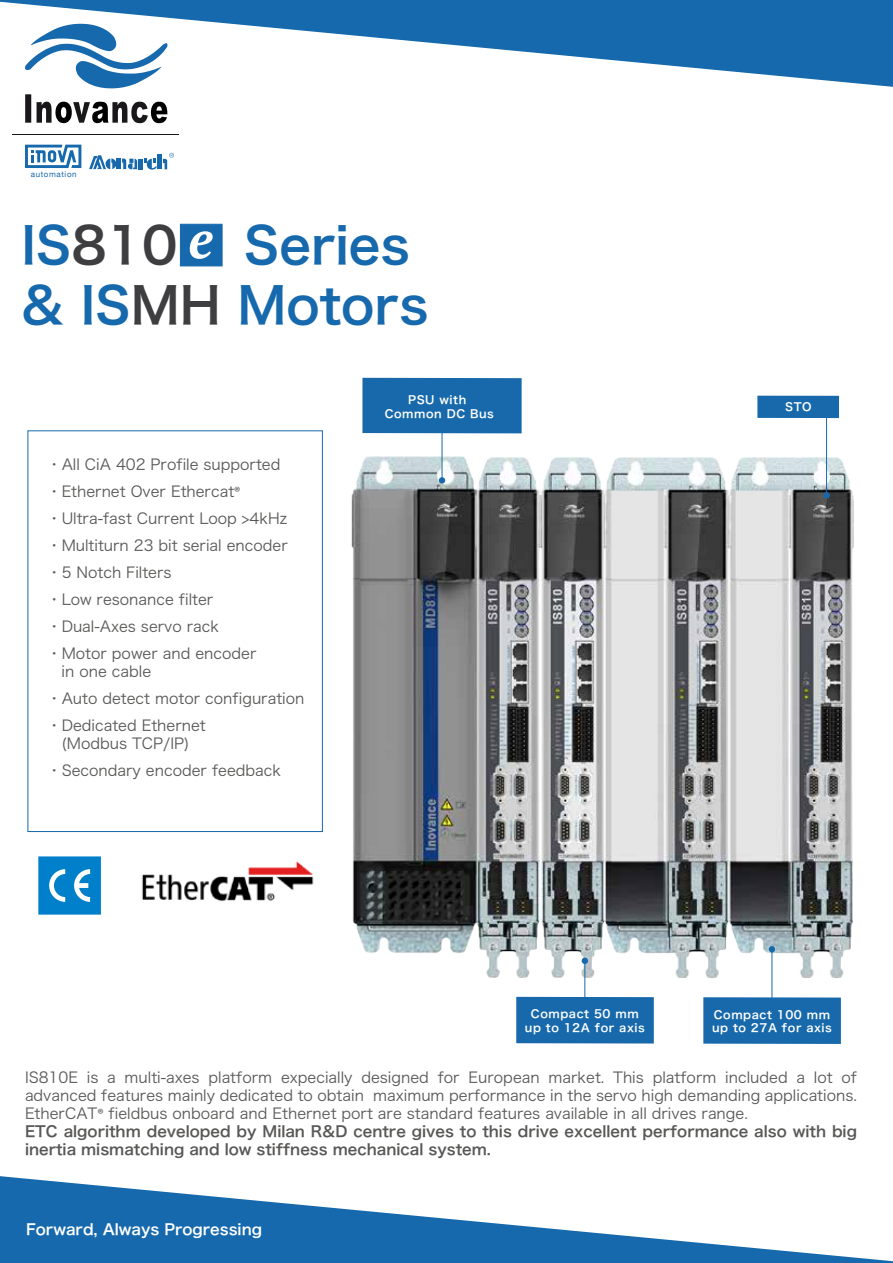
<style>
.page{position:relative;width:893px;height:1263px;background:#fff}
.page>*{position:absolute;margin:0;border:0;box-sizing:border-box;transform-origin:0 0}
.t1{font:49.65px/59.6px "Hiragino Sans GB W6";color:#1669ad}
.t2{font:49.65px "Hiragino Sans GB W6";color:#3e3d40}
.t3{font:15px/27px "Hiragino Sans GB W3";color:#595857}
.t4{font:15px/18px "Hiragino Sans GB W6";color:#595857}
.t5{font:15px "Hiragino Sans GB W6";color:#fff}
.t6{font:11.25px/13.5px "Hiragino Sans GB W6";letter-spacing:.05em;color:#fff;text-align:center}
.t7{font:7.95px "Helvetica Neue";letter-spacing:.075em;color:#1669ad}
.s1{color:#3e3d40}
.s2{color:#1669ad}
.s3{font-family:"Myriad Pro"}
</style>
<div class="page">
<svg style="left:25px;top:94px;width:6px;height:29px"></svg>
<svg style="left:37px;top:101px;width:130px;height:22px"></svg>
<hr style="left:13px;top:134px;width:166px;height:1px;background:#1a171b">
<svg style="left:25px;top:145px;width:56px;height:23px"></svg>
<hr style="left:158px;top:155px;width:4px;height:14px;background:#1669ac">
<svg style="left:89px;top:155px;width:27px;height:14px"></svg>
<hr style="left:117px;top:159px;width:4px;height:10px;background:#1669ac">
<div style="left:138px;top:159px;width:5px;height:10px;background:#1669ac"></div>
<svg style="left:144px;top:159px;width:12px;height:11px"></svg>
<svg style="left:122px;top:159px;width:15px;height:10px"></svg>
<svg style="left:163px;top:153px;width:11px;height:16px"></svg>
<div style="left:180px;top:224px;width:43px;height:42px;background:#1669ac;border:1px solid #1669ac"></div>
<svg style="left:190px;top:231px;width:23px;height:28px"></svg>
<svg style="left:0;top:0;width:893px;height:89px;fill:#1669ac"></svg>
<svg style="left:0;top:1176px;width:893px;height:87px;fill:#1669ac"></svg>
<img style="left:240px;top:439px;width:614px;height:552px">
<div style="left:28px;top:430px;width:295px;height:402px;border:1px solid #1669ac"></div>
<img style="left:141px;top:854px;width:182px;height:59px">
<svg style="left:38px;top:856px;width:63px;height:59px;background:#2492d1"></svg>
<div style="left:365px;top:380px;width:154px;height:51px;background:#1769ab"></div>
<div style="left:362px;top:378px;width:160px;height:55px;border:5px solid #1769ab"></div>
<div style="left:759px;top:397px;width:78px;height:20px;background:#1769ab"></div>
<div style="left:757px;top:396px;width:82px;height:22px;border:3px solid #1769ab"></div>
<hr style="left:442px;top:418px;width:1px;height:62px;background:#1769ab">
<div style="left:439px;top:477px;width:6px;height:7px;background:#1769ab;border-radius:50%"></div>
<hr style="left:826px;top:414px;width:1px;height:81px;background:#1769ab">
<div style="left:823px;top:492px;width:7px;height:7px;background:#1769ab;border-radius:50%"></div>
<hr style="left:584px;top:961px;width:1px;height:63px;background:#1769ab">
<svg style="left:582px;top:958px;width:6px;height:6px"></svg>
<div style="left:519px;top:999px;width:132px;height:42px;background:#1769ab"></div>
<div style="left:516px;top:997px;width:138px;height:46px;border:6px solid #1769ab"></div>
<hr style="left:771px;top:949px;width:1px;height:75px;background:#1769ab">
<svg style="left:769px;top:946px;width:6px;height:6px"></svg>
<div style="left:706px;top:1000px;width:132px;height:41px;background:#1769ab"></div>
<div style="left:703px;top:997px;width:138px;height:47px;border:6px solid #1769ab"></div>
<p class="t7" style="left:31px;top:169px;width:47px">automation</p>
<h1 class="t1" style="left:21px;top:214px;width:409px;text-indent:222px">Series &amp; IS<span class="s1">MH</span> Motors</h1>
<h1 class="t2" style="left:21px;top:213px;width:158px"><span class="s2">IS</span>810</h1>
<p class="t3" style="left:47px;top:450px;width:243px">·All CiA 402 Profile supported ·Ethernet Over Ethercat<span class="s3">® </span>·Ultra-fast Current Loop &gt;4kHz ·Multiturn 23 bit serial encoder ·5 Notch Filters<br>·Low resonance filter ·Dual-Axes servo rack<br>·Motor power and encoder</p>
<p class="t3" style="left:47px;top:657px;width:259px;text-indent:15px">in one cable<br>·Auto detect motor configuration ·Dedicated Ethernet</p>
<p class="t3" style="left:47px;top:729px;width:236px;text-indent:15px">(Modbus TCP/IP) ·Secondary encoder feedback</p>
<p class="t6" style="left:385px;top:393px;width:111px">PSU with<br>Common DC Bus</p>
<p class="t6" style="left:785px;top:399px;width:28px">STO</p>
<p class="t6" style="left:525px;top:1007px;width:121px">Compact 50 mm up to 12A for axis</p>
<p class="t6" style="left:712px;top:1007px;width:121px;text-align:left">Compact 100 mm up to 27A for axis</p>
<p class="t3" style="left:25px;top:1068px;width:834px;line-height:18px;text-align:justify">IS810E is a multi-axes platform expecially designed for European market. This platform included a lot of advanced features mainly dedicated to obtain maximum performance in the servo high demanding applications.<br>EtherCAT<span class="s3">®</span> fieldbus onboard and Ethernet port are standard features available in all drives range.</p>
<p class="t4" style="left:25px;top:1122px;width:834px">ETC algorithm developed by Milan R&amp;D centre gives to this drive excellent performance also with big inertia mismatching and low stiffness mechanical system.</p>
<p class="t5" style="left:26px;top:1220px;width:237px">Forward, Always Progressing</p>
</div>
